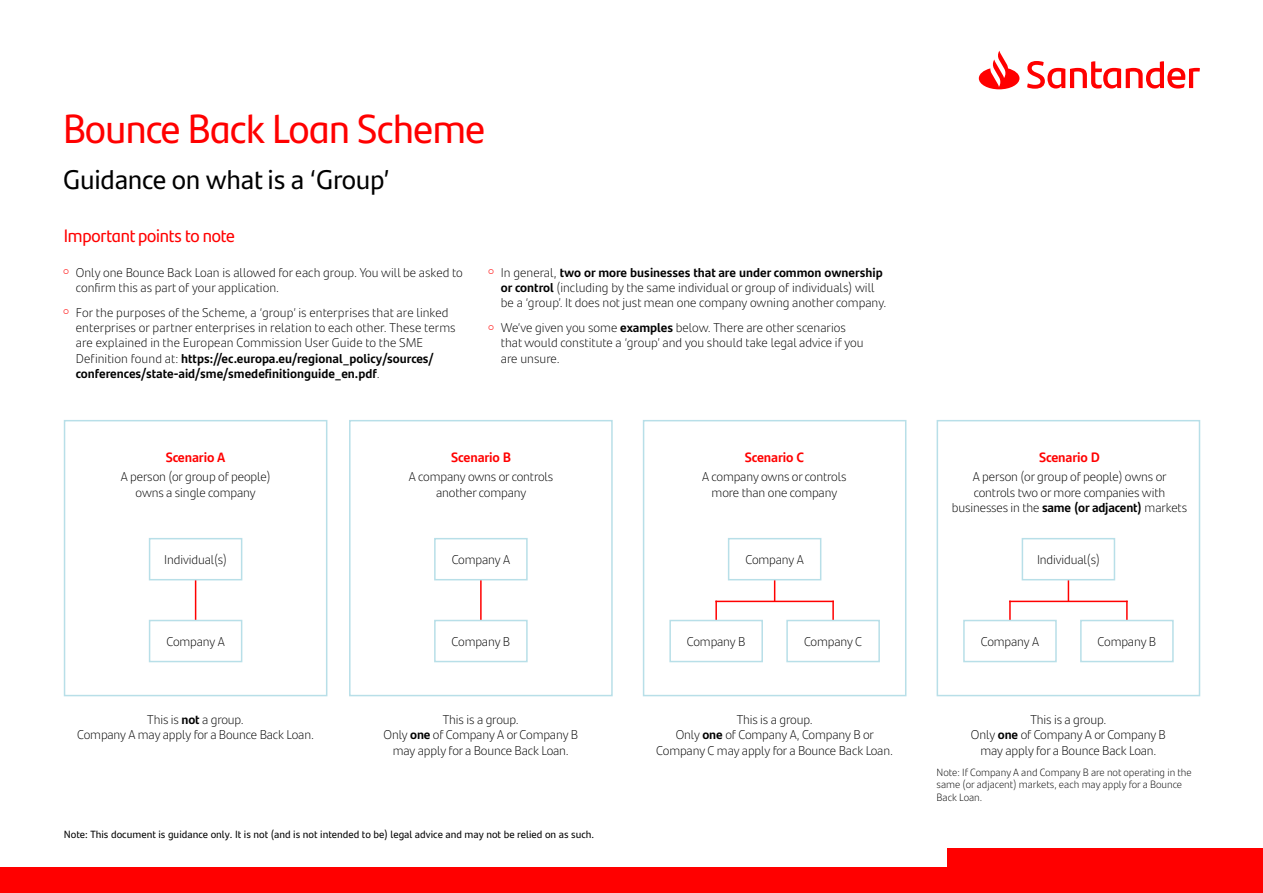
<style>
.page{position:relative;width:1263px;height:893px;background:#fff}
.page>*{position:absolute;margin:0;border:0;box-sizing:border-box;transform-origin:0 0}
.t1{font:40.5px "Santander Headline";letter-spacing:-.01em;color:#f00}
.t2{font:27px "Santander Text";letter-spacing:-.01em;color:#000}
.t3{font:18px "Santander Headline";letter-spacing:-.01em;color:#f00}
.t4{font:700 13.5px "Santander Text";letter-spacing:-.01em;color:#f00}
.t5{font:300 12.75px/15.3px "Santander Text";letter-spacing:-.01em;color:#000;text-align:center}
.t6{font:300 10.5px/12.6px "Santander Text";color:#000}
.t7{font:10.5px "Santander Text";color:#000}
.s1{font-weight:700}
</style>
<div class="page">
<hr style="left:480px;top:577px;width:2px;height:46px;background:#f00">
<div style="left:434px;top:538px;width:94px;height:42px;background:#fff;border:2px solid #b8dfe8"></div>
<div style="left:434px;top:620px;width:94px;height:42px;background:#fff;border:2px solid #b8dfe8"></div>
<div style="left:0;top:867px;width:1263px;height:26px;background:#f00"></div>
<div style="left:947px;top:848px;width:316px;height:45px;background:#f00"></div>
<svg style="left:979px;top:51px;width:221px;height:38px"></svg>
<div style="left:64px;top:420px;width:263px;height:276px;border:2px solid #b8dfe8"></div>
<div style="left:349px;top:420px;width:264px;height:276px;border:2px solid #b8dfe8"></div>
<div style="left:643px;top:420px;width:263px;height:276px;border:2px solid #b8dfe8"></div>
<div style="left:936px;top:420px;width:264px;height:276px;border:2px solid #b8dfe8"></div>
<hr style="left:195px;top:576px;width:1px;height:46px;background:#f00">
<div style="left:149px;top:620px;width:93px;height:42px;background:#fff;border:2px solid #b8dfe8"></div>
<div style="left:149px;top:538px;width:93px;height:42px;background:#fff;border:2px solid #b8dfe8"></div>
<hr style="left:715px;top:601px;width:2px;height:28px;background:#f00">
<svg style="left:774px;top:580px;width:1px;height:21px"></svg>
<hr style="left:832px;top:601px;width:2px;height:28px;background:#f00">
<hr style="left:715px;top:601px;width:119px;height:1px;background:#f00">
<div style="left:728px;top:538px;width:93px;height:42px;background:#fff;border:2px solid #b8dfe8"></div>
<div style="left:669px;top:620px;width:94px;height:42px;background:#fff;border:2px solid #b8dfe8"></div>
<div style="left:786px;top:620px;width:94px;height:42px;background:#fff;border:2px solid #b8dfe8"></div>
<hr style="left:1009px;top:601px;width:2px;height:28px;background:#f00">
<svg style="left:1068px;top:580px;width:1px;height:21px"></svg>
<hr style="left:1126px;top:601px;width:2px;height:28px;background:#f00">
<hr style="left:1009px;top:601px;width:119px;height:1px;background:#f00">
<div style="left:1022px;top:538px;width:93px;height:42px;background:#fff;border:2px solid #b8dfe8"></div>
<div style="left:963px;top:620px;width:94px;height:42px;background:#fff;border:2px solid #b8dfe8"></div>
<div style="left:1080px;top:620px;width:94px;height:42px;background:#fff;border:2px solid #b8dfe8"></div>
<h1 class="t1" style="left:63px;top:99px;width:424px">Bounce Back Loan Scheme</h1>
<h2 class="t2" style="left:63px;top:159px;width:327px">Guidance on what is a ‘Group’</h2>
<h3 class="t3" style="left:64px;top:222px;width:173px">Important points to note</h3>
<p class="t5" style="left:76px;top:264px;width:388px;text-align:left;text-indent:-13px"><sup>○</sup> Only one Bounce Back Loan is allowed for each group. You will be asked to confirm this as part of your application.</p>
<p class="t5" style="left:76px;top:304px;width:381px;text-align:left;text-indent:-13px"><sup>○</sup> For the purposes of the Scheme, a ‘group’ is enterprises that are linked enterprises or partner enterprises in relation to each other. These terms are explained in the European Commission User Guide to the SME Definition found at: <span class="s1">https://ec.europa.eu/regional_policy/sources/ conferences/state-aid/sme/smedefinitionguide_en.pdf</span>.</p>
<p class="t5" style="left:501px;top:264px;width:387px;text-align:left;text-indent:-13px"><sup>○</sup> In general, <span class="s1">two or more businesses that are under common ownership or control</span> (including by the same individual or group of individuals) will be a ‘group’. It does not just mean one company owning another company.</p>
<p class="t5" style="left:501px;top:319px;width:364px;text-align:left;text-indent:-13px"><sup>○</sup> We’ve given you some <span class="s1">examples</span> below. There are other scenarios that would constitute a ‘group’ and you should take legal advice if you are unsure.</p>
<p class="t4" style="left:166px;top:447px;width:61px">Scenario A</p>
<p class="t5" style="left:121px;top:469px;width:151px">A person (or group of people) owns a single company</p>
<p class="t4" style="left:451px;top:447px;width:61px">Scenario B</p>
<p class="t5" style="left:409px;top:469px;width:146px">A company owns or controls another company</p>
<p class="t4" style="left:745px;top:447px;width:61px">Scenario C</p>
<p class="t5" style="left:702px;top:469px;width:146px">A company owns or controls more than one company</p>
<p class="t5" style="left:164px;top:551px;width:64px">Individual(s)</p>
<p class="t5" style="left:745px;top:551px;width:60px">Company A</p>
<p class="t5" style="left:452px;top:551px;width:60px">Company A</p>
<p class="t5" style="left:166px;top:633px;width:60px">Company A</p>
<p class="t5" style="left:452px;top:633px;width:60px">Company B</p>
<p class="t5" style="left:687px;top:633px;width:60px">Company B</p>
<p class="t5" style="left:804px;top:633px;width:60px">Company C</p>
<p class="t5" style="left:77px;top:711px;width:238px">This is <span class="s1">not</span> a group.<br>Company A may apply for a Bounce Back Loan.</p>
<p class="t5" style="left:384px;top:711px;width:196px">This is a group.<br>Only <span class="s1">one</span> of Company A or Company B may apply for a Bounce Back Loan.</p>
<p class="t5" style="left:656px;top:711px;width:238px">This is a group.<br>Only <span class="s1">one</span> of Company A, Company B or<br>Company C may apply for a Bounce Back Loan.</p>
<p class="t7" style="left:64px;top:826px;width:532px">Note: This document is guidance only. It is not (and is not intended to be) legal advice and may not be relied on as such.</p>
<p class="t4" style="left:1039px;top:447px;width:62px">Scenario D</p>
<p class="t5" style="left:952px;top:469px;width:237px">A person (or group of people) owns or controls two or more companies with businesses in the <span class="s1">same (or adjacent)</span> markets</p>
<p class="t5" style="left:1037px;top:551px;width:64px">Individual(s)</p>
<p class="t5" style="left:981px;top:633px;width:60px">Company A</p>
<p class="t5" style="left:1098px;top:633px;width:60px">Company B</p>
<p class="t5" style="left:971px;top:711px;width:196px">This is a group.<br>Only <span class="s1">one</span> of Company A or Company B may apply for a Bounce Back Loan.</p>
<p class="t6" style="left:936px;top:765px;width:257px">Note: If Company A and Company B are not operating in the same (or adjacent) markets, each may apply for a Bounce<br>Back Loan.</p>
</div>
